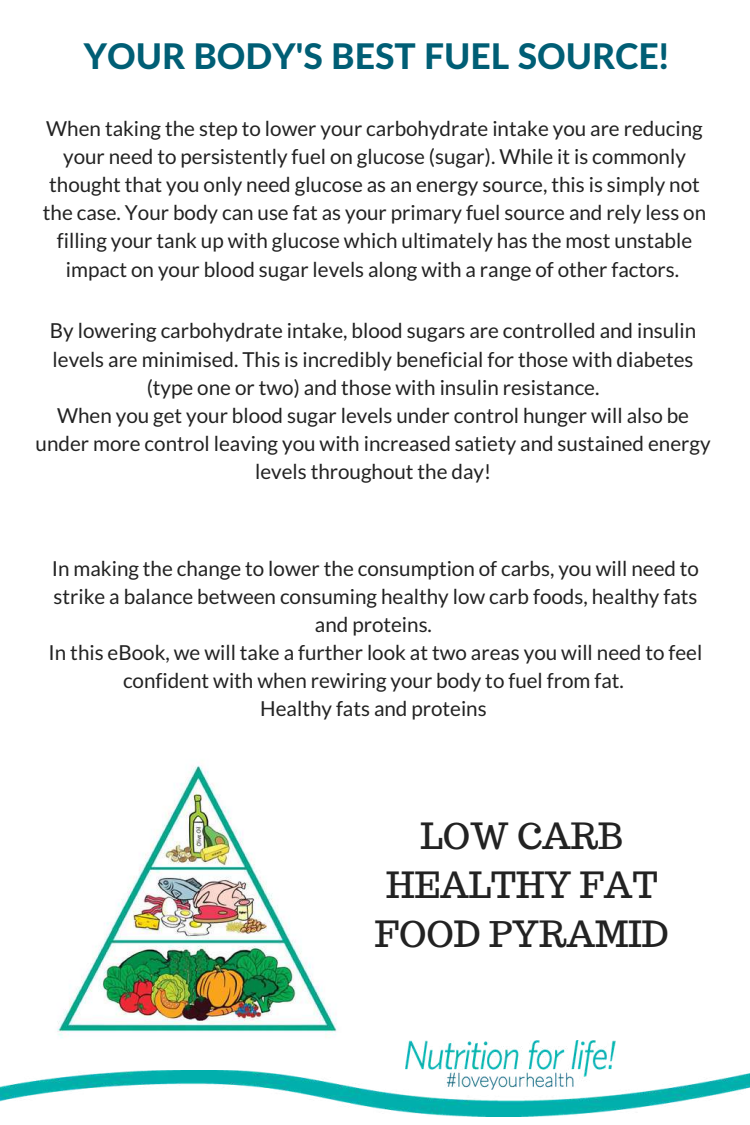
<style>
.page{position:relative;width:750px;height:1125px;background:#fff}
.page>*{position:absolute;margin:0;border:0;box-sizing:border-box;transform-origin:0 0}
.t1{font:35.38px/48.8px "Trocchi";color:#222;text-align:center}
.t2{font:800 35.38px "Lato Latin";color:#005e75}
.t3{font:20.62px/28.1px "Lato";color:#222;text-align:center}
</style>
<div class="page">
<img style="left:57px;top:765px;width:280px;height:273px">
<img style="left:405px;top:1041px;width:211px;height:30px">
<img style="left:0;top:1071px;width:750px;height:46px">
<h1 class="t2" style="left:84px;top:34px;width:586px">YOUR BODY'S BEST FUEL SOURCE!</h1>
<p class="t3" style="left:43px;top:114px;width:665px">When taking the step to lower your carbohydrate intake you are reducing your need to persistently fuel on glucose (sugar). While it is commonly thought that you only need glucose as an energy source, this is simply not the case. Your body can use fat as your primary fuel source and rely less on filling your tank up with glucose which ultimately has the most unstable impact on your blood sugar levels along with a range of other factors.</p>
<p class="t3" style="left:36px;top:316px;width:676px">By lowering carbohydrate intake, blood sugars are controlled and insulin levels are minimised. This is incredibly beneficial for those with diabetes (type one or two) and those with insulin resistance.<br>When you get your blood sugar levels under control hunger will also be under more control leaving you with increased satiety and sustained energy levels throughout the day!</p>
<p class="t3" style="left:49px;top:554px;width:655px">In making the change to lower the consumption of carbs, you will need to strike a balance between consuming healthy low carb foods, healthy fats and proteins.<br>In this eBook, we will take a further look at two areas you will need to feel confident with when rewiring your body to fuel from fat.<br>Healthy fats and proteins</p>
<h1 class="t1" style="left:375px;top:812px;width:296px">LOW CARB<br>HEALTHY FAT<br>FOOD PYRAMID</h1>
</div>
